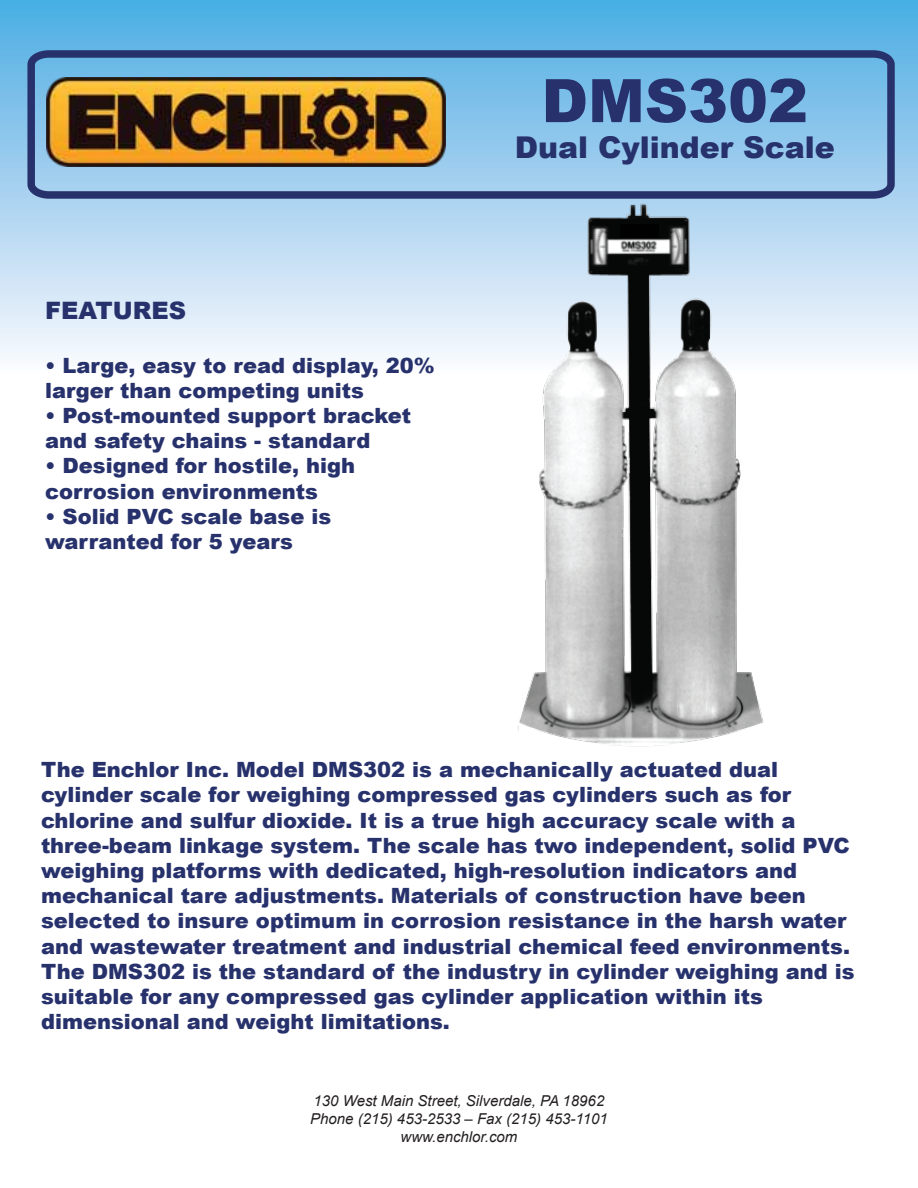
<style>
.page{position:relative;width:918px;height:1188px;background:#fff}
.page>*{position:absolute;margin:0;border:0;box-sizing:border-box;transform-origin:0 0}
.t1{font:900 60px "Arial";color:#27316c}
.t2{font:900 30px "Arial";color:#27316c}
.t3{font:900 24px "Arial";color:#27316c}
.t4{font:900 21px/25.2px "Arial";color:#27316c}
.t5{font:italic 15px/18px "Arial";color:#231f20;text-align:center}
</style>
<div class="page">
<div style="left:0;top:0;width:918px;height:380px;background:linear-gradient(to bottom,#4cabe2,#fffafe)"></div>
<svg style="left:24px;top:46px;width:874px;height:156px;background:#7c98a4"></svg>
<img style="left:363px;top:175px;width:537px;height:572px">
<div style="left:620px;top:224px;width:39px;height:13px;background:#010101"></div>
<p class="t3" style="left:45px;top:297px;width:142px">FEATURES</p>
<p class="t4" style="left:45px;top:353px;width:391px">• Large, easy to read display, 20% larger than competing units</p>
<p class="t4" style="left:45px;top:403px;width:368px">• Post-mounted support bracket and safety chains - standard</p>
<p class="t4" style="left:45px;top:454px;width:312px">• Designed for hostile, high corrosion environments</p>
<p class="t4" style="left:45px;top:504px;width:288px">• Solid PVC scale base is warranted for 5 years</p>
<h1 class="t1" style="left:541px;top:67px;width:268px">DMS302</h1>
<h2 class="t2" style="left:515px;top:131px;width:322px">Dual Cylinder Scale</h2>
<p class="t4" style="left:41px;top:757px;width:815px">The Enchlor Inc. Model DMS302 is a mechanically actuated dual cylinder scale for weighing compressed gas cylinders such as for chlorine and sulfur dioxide. It is a true high accuracy scale with a three-beam linkage system. The scale has two independent, solid PVC weighing platforms with dedicated, high-resolution indicators and mechanical tare adjustments. Materials of construction have been selected to insure optimum in corrosion resistance in the harsh water and wastewater treatment and industrial chemical feed environments.<br>The DMS302 is the standard of the industry in cylinder weighing and is suitable for any compressed gas cylinder application within its dimensional and weight limitations.</p>
<p class="t5" style="left:310px;top:1092px;width:299px">130 West Main Street, Silverdale, PA 18962<br>Phone (215) 453-2533 – Fax (215) 453-1101 www.enchlor.com</p>
</div>
